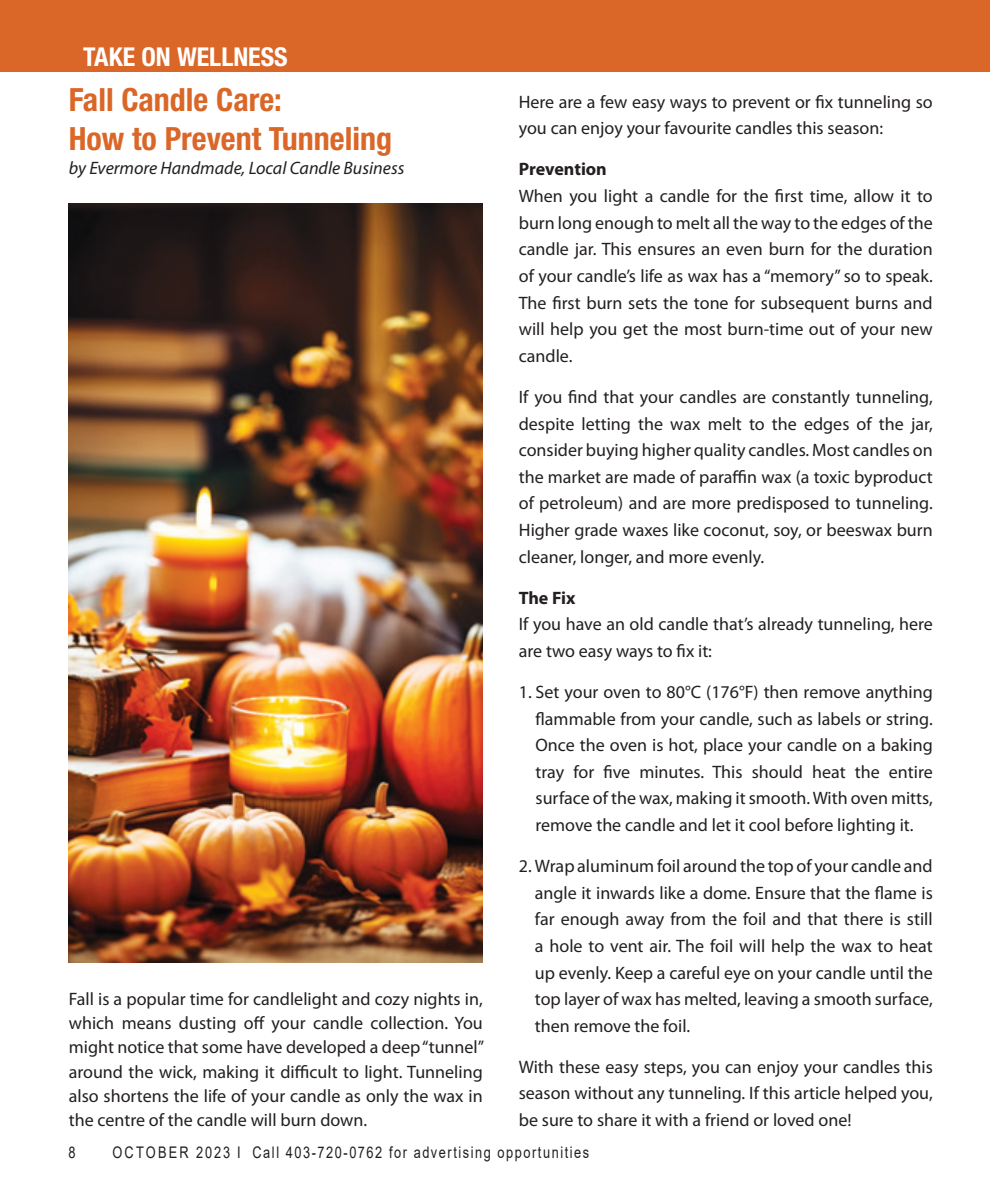
<style>
.page{position:relative;width:990px;height:1188px;background:#fff}
.page>*{position:absolute;margin:0;border:0;box-sizing:border-box;transform-origin:0 0}
.In_Around_title{font:700 condensed 32px/38.2px "Helvetica Neue LT Std";color:#da6627}
.t1{font:700 condensed 26px "Helvetica Neue LT Std";color:#fff}
.Body_text{font:18px/26.6px "Myriad Pro";color:#231f20;text-align:justify}
.Body_text-2{font:italic 18px "Myriad Pro";color:#231f20}
.t2{font:700 18px "Myriad Pro";letter-spacing:-.005em;color:#231f20}
.t3{font:16px "Arial";letter-spacing:.12em;color:#231f20;scale:.8 1}
</style>
<div class="page">
<div style="left:0;top:0;width:990px;height:72px;background:#da6627"></div>
<img style="left:69px;top:204px;width:414px;height:759px">
<p class="t1" style="left:83px;top:41px;width:206px">TAKE ON WELLNESS</p>
<p class="In_Around_title" style="left:69px;top:81px;width:325px">Fall Candle Care:<br>How to Prevent Tunneling</p>
<p class="Body_text-2" style="left:69px;top:157px;width:337px">by Evermore Handmade, Local Candle Business</p>
<p class="Body_text" style="left:69px;top:986px;width:417px;line-height:24.2px">Fall is a popular time for candlelight and cozy nights in, which means dusting off your candle collection. You might notice that some have developed a deep “tunnel” around the wick, making it difficult to light. Tunneling also shortens the life of your candle as only the wax in the centre of the candle will burn down.</p>
<p class="Body_text" style="left:519px;top:88px;width:416px">Here are a few easy ways to prevent or fix tunneling so you can enjoy your favourite candles this season:</p>
<p class="t2" style="left:519px;top:158px;width:90px">Prevention</p>
<p class="Body_text" style="left:519px;top:182px;width:416px">When you light a candle for the first time, allow it to burn long enough to melt all the way to the edges of the candle jar. This ensures an even burn for the duration of your candle’s life as wax has a “memory” so to speak.<br>The first burn sets the tone for subsequent burns and will help you get the most burn-time out of your new candle.</p>
<p class="Body_text" style="left:519px;top:383px;width:416px">If you find that your candles are constantly tunneling, despite letting the wax melt to the edges of the jar, consider buying higher quality candles. Most candles on the market are made of paraffin wax (a toxic byproduct of petroleum) and are more predisposed to tunneling.<br>Higher grade waxes like coconut, soy, or beeswax burn cleaner, longer, and more evenly.</p>
<p class="t2" style="left:519px;top:586px;width:58px">The Fix</p>
<p class="Body_text" style="left:519px;top:611px;width:416px">If you have an old candle that’s already tunneling, here are two easy ways to fix it:</p>
<p class="Body_text" style="left:536px;top:678px;width:399px;text-indent:-17px">1. Set your oven to 80°C (176°F) then remove anything flammable from your candle, such as labels or string.<br>Once the oven is hot, place your candle on a baking tray for five minutes. This should heat the entire surface of the wax, making it smooth. With oven mitts, remove the candle and let it cool before lighting it.</p>
<p class="Body_text" style="left:535px;top:852px;width:399px;text-indent:-16px">2. Wrap aluminum foil around the top of your candle and angle it inwards like a dome. Ensure that the flame is far enough away from the foil and that there is still a hole to vent air. The foil will help the wax to heat up evenly. Keep a careful eye on your candle until the top layer of wax has melted, leaving a smooth surface, then remove the foil.</p>
<p class="Body_text" style="left:519px;top:1053px;width:416px">With these easy steps, you can enjoy your candles this season without any tunneling. If this article helped you, be sure to share it with a friend or loved one!</p>
<p class="t3" style="left:68px;top:1141px;width:10px">8</p>
<p class="t3" style="left:112px;top:1141px;width:598px">OCTOBER 2023 I Call 403-720-0762 for advertising opportunities</p>
</div>
